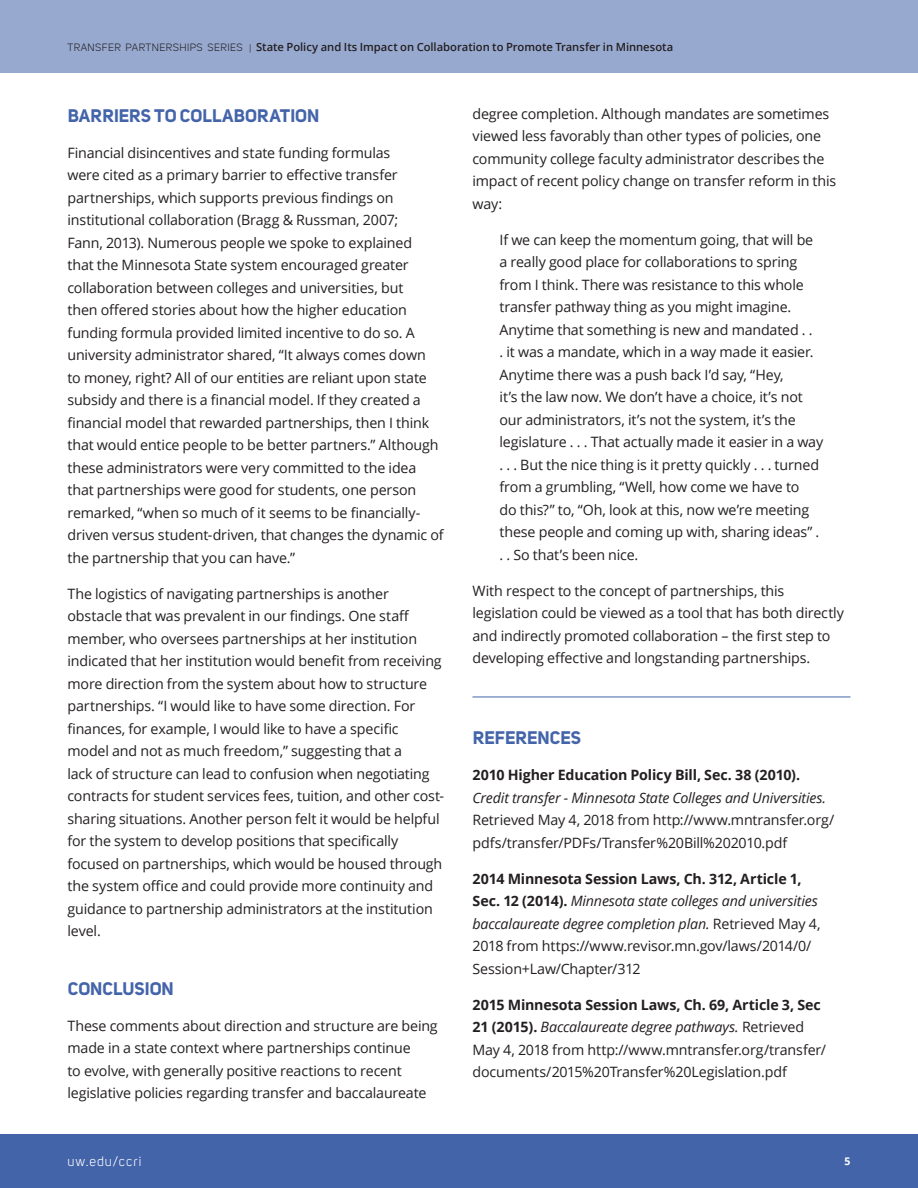
<style>
.page{position:relative;width:918px;height:1188px;background:#fff}
.page>*{position:absolute;margin:0;border:0;box-sizing:border-box;transform-origin:0 0}
.t1{font:700 18px "Uni Sans";color:#4464aa}
.t2{font:14.25px/22.5px "Open Sans";letter-spacing:-.01em;color:#231f20}
.t3{font:13.5px "Uni Sans";letter-spacing:.08em;color:#fff}
.t4{font:600 11.25px "Open Sans";letter-spacing:-.005em;color:#231f20}
.t5{font:700 10.5px "Open Sans";color:#fff}
.s1{font-family:"Uni Sans";font-weight:400;font-size:10.5px}
.s2{font-family:"Uni Sans";font-weight:400;font-size:9px}
.s3{font-weight:700}
.s4{font-style:italic}
</style>
<div class="page">
<div style="left:0;top:1134px;width:918px;height:54px;background:#4464aa"></div>
<div style="left:0;top:0;width:918px;height:73px;background:#98a9d0"></div>
<hr style="left:472px;top:697px;width:378px;height:1px;background:#4464aa">
<p class="t4" style="left:68px;top:39px;width:607px"><span class="s1">TRANSFER PARTNERSHIPS SERIES</span> <span class="s2">|</span> State Policy and Its Impact on Collaboration to Promote Transfer in Minnesota</p>
<p class="t1" style="left:68px;top:104px;width:253px">BARRIERS TO COLLABORATION</p>
<p class="t2" style="left:68px;top:141px;width:378px">Financial disincentives and state funding formulas<br>were cited as a primary barrier to effective transfer partnerships, which supports previous findings on institutional collaboration (Bragg &amp; Russman, 2007;<br>Fann, 2013). Numerous people we spoke to explained<br>that the Minnesota State system encouraged greater collaboration between colleges and universities, but<br>then offered stories about how the higher education funding formula provided limited incentive to do so. A university administrator shared, “It always comes down<br>to money, right? All of our entities are reliant upon state subsidy and there is a financial model. If they created a financial model that rewarded partnerships, then I think that would entice people to be better partners.” Although these administrators were very committed to the idea that partnerships were good for students, one person remarked, “when so much of it seems to be financially&shy;driven versus student-driven, that changes the dynamic of the partnership that you can have.”</p>
<p class="t2" style="left:68px;top:582px;width:378px">The logistics of navigating partnerships is another obstacle that was prevalent in our findings. One staff member, who oversees partnerships at her institution indicated that her institution would benefit from receiving more direction from the system about how to structure partnerships. “I would like to have some direction. For finances, for example, I would like to have a specific<br>model and not as much freedom,” suggesting that a<br>lack of structure can lead to confusion when negotiating contracts for student services fees, tuition, and other cost&shy;sharing situations. Another person felt it would be helpful for the system to develop positions that specifically focused on partnerships, which would be housed through the system office and could provide more continuity and guidance to partnership administrators at the institution level.</p>
<p class="t1" style="left:68px;top:977px;width:108px">CONCLUSION</p>
<p class="t2" style="left:68px;top:1014px;width:372px">These comments about direction and structure are being made in a state context where partnerships continue<br>to evolve, with generally positive reactions to recent legislative policies regarding transfer and baccalaureate</p>
<p class="t2" style="left:472px;top:102px;width:365px">degree completion. Although mandates are sometimes viewed less favorably than other types of policies, one community college faculty administrator describes the impact of recent policy change on transfer reform in this way:</p>
<p class="t2" style="left:500px;top:228px;width:325px">If we can keep the momentum going, that will be a really good place for collaborations to spring from I think. There was resistance to this whole transfer pathway thing as you might imagine.<br>Anytime that something is new and mandated . .<br>. it was a mandate, which in a way made it easier.<br>Anytime there was a push back I’d say, “Hey,<br>it’s the law now. We don’t have a choice, it’s not our administrators, it’s not the system, it’s the legislature . . . That actually made it easier in a way . . . But the nice thing is it pretty quickly . . . turned from a grumbling, “Well, how come we have to<br>do this?” to, “Oh, look at this, now we’re meeting these people and coming up with, sharing ideas” . . . So that’s been nice.</p>
<p class="t2" style="left:472px;top:579px;width:373px">With respect to the concept of partnerships, this legislation could be viewed as a tool that has both directly and indirectly promoted collaboration – the first step to developing effective and longstanding partnerships.</p>
<p class="t1" style="left:473px;top:727px;width:110px">REFERENCES</p>
<p class="t2" style="left:472px;top:764px;width:364px"><span class="s3">2010 Higher Education Policy Bill, Sec. 38 (2010).<br></span><span class="s4">Credit transfer - Minnesota State Colleges and Universities.<br></span>Retrieved May 4, 2018 from http://www.mntransfer.org/ pdfs/transfer/PDFs/Transfer%20Bill%202010.pdf</p>
<p class="t2" style="left:472px;top:867px;width:350px"><span class="s3">2014 Minnesota Session Laws, Ch. 312, Article 1, Sec. 12 (2014).</span> <span class="s4">Minnesota state colleges and universities baccalaureate degree completion plan.</span> Retrieved May 4, 2018 from https://www.revisor.mn.gov/laws/2014/0/ Session+Law/Chapter/312</p>
<p class="t2" style="left:472px;top:993px;width:355px"><span class="s3">2015 Minnesota Session Laws, Ch. 69, Article 3, Sec 21 (2015).</span> <span class="s4">Baccalaureate degree pathways.</span> Retrieved May 4, 2018 from http://www.mntransfer.org/transfer/ documents/2015%20Transfer%20Legislation.pdf</p>
<p class="t3" style="left:68px;top:1153px;width:75px">uw.edu/ccri</p>
<p class="t5" style="left:845px;top:1154px;width:7px">5</p>
</div>
